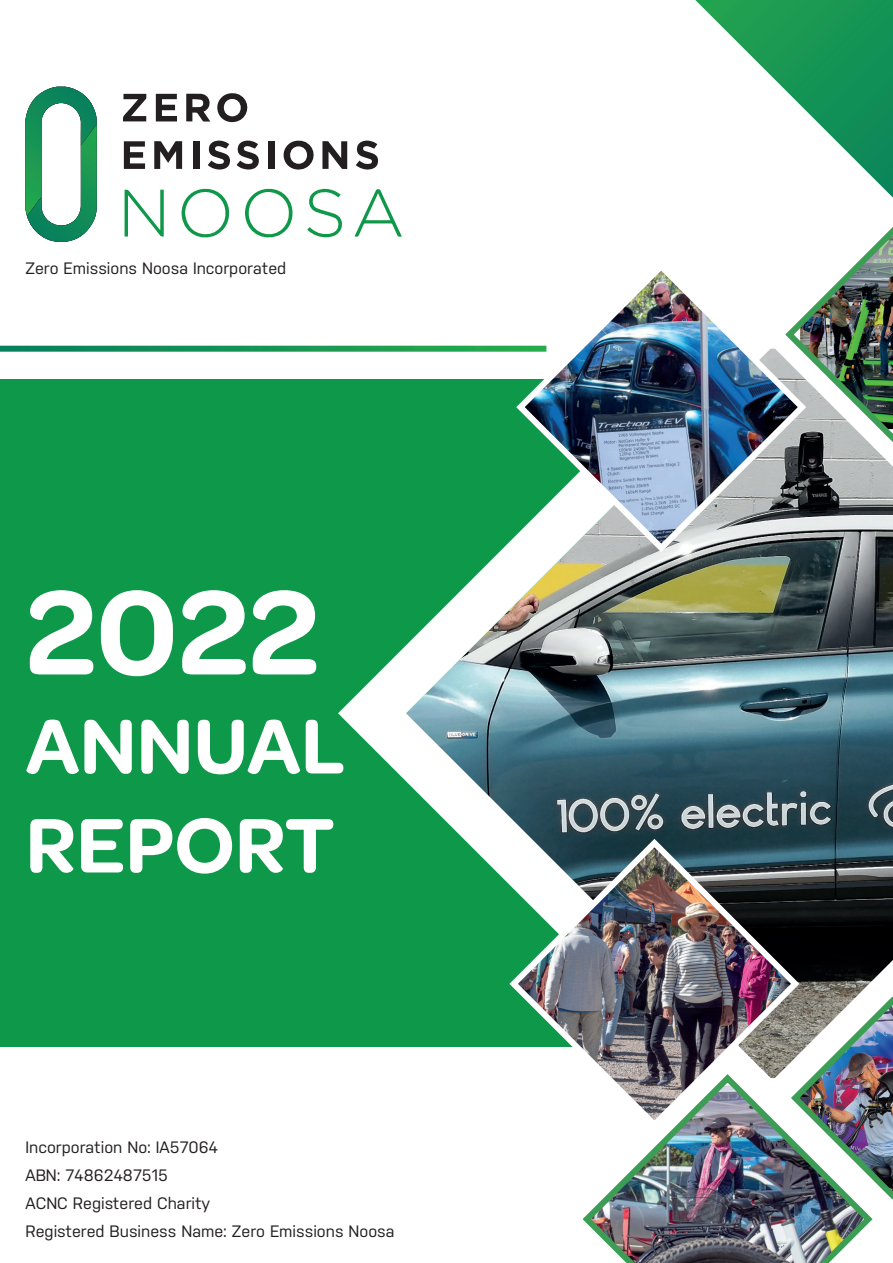
<style>
.page{position:relative;width:893px;height:1263px;background:#fff}
.page>*{position:absolute;margin:0;border:0;box-sizing:border-box;transform-origin:0 0}
.t1{font:600 127.5px "Omnes";color:#fff}
.t2{font:600 82.5px/99px "Omnes";color:#fff}
.t3{font:16.5px/28.3px "Nudista";color:#231f20}
</style>
<div class="page">
<div style="left:0;top:379px;width:728px;height:668px;background:#0e994a"></div>
<img style="left:739px;top:451px;width:154px;height:541px">
<svg style="left:338px;top:539px;width:401px;height:341px"></svg>
<svg style="left:125px;top:189px;width:39px;height:48px"></svg>
<svg style="left:154px;top:141px;width:28px;height:28px"></svg>
<svg style="left:182px;top:188px;width:48px;height:50px"></svg>
<svg style="left:245px;top:188px;width:48px;height:50px"></svg>
<svg style="left:283px;top:140px;width:64px;height:30px"></svg>
<svg style="left:217px;top:93px;width:31px;height:29px"></svg>
<svg style="left:186px;top:94px;width:24px;height:28px"></svg>
<svg style="left:354px;top:189px;width:48px;height:48px"></svg>
<svg style="left:124px;top:141px;width:21px;height:28px"></svg>
<svg style="left:156px;top:94px;width:21px;height:27px"></svg>
<svg style="left:307px;top:188px;width:35px;height:49px"></svg>
<svg style="left:123px;top:94px;width:23px;height:27px"></svg>
<svg style="left:208px;top:140px;width:22px;height:30px"></svg>
<svg style="left:237px;top:140px;width:22px;height:30px"></svg>
<svg style="left:356px;top:140px;width:22px;height:30px"></svg>
<div style="left:268px;top:141px;width:6px;height:28px;background:#231f20"></div>
<div style="left:193px;top:141px;width:6px;height:28px;background:#231f20"></div>
<svg style="left:26px;top:87px;width:71px;height:155px"></svg>
<svg style="left:0;top:346px;width:512px;height:6px;background:#21995d"></svg>
<svg style="left:695px;top:0;width:198px;height:198px"></svg>
<img style="left:505px;top:834px;width:299px;height:236px">
<img style="left:512px;top:271px;width:298px;height:285px">
<img style="left:582px;top:1070px;width:291px;height:193px">
<img style="left:787px;top:992px;width:106px;height:212px">
<img style="left:781px;top:227px;width:112px;height:224px">
<p class="t3" style="left:26px;top:254px;width:262px">Zero Emissions Noosa Incorporated</p>
<h1 class="t1" style="left:26px;top:543px;width:295px">2022</h1>
<h2 class="t2" style="left:26px;top:691px;width:321px">ANNUAL<br>REPORT</h2>
<p class="t3" style="left:26px;top:1132px;width:371px">Incorporation No: IA57064<br>ABN: 74862487515<br>ACNC Registered Charity<br>Registered Business Name: Zero Emissions Noosa</p>
</div>
